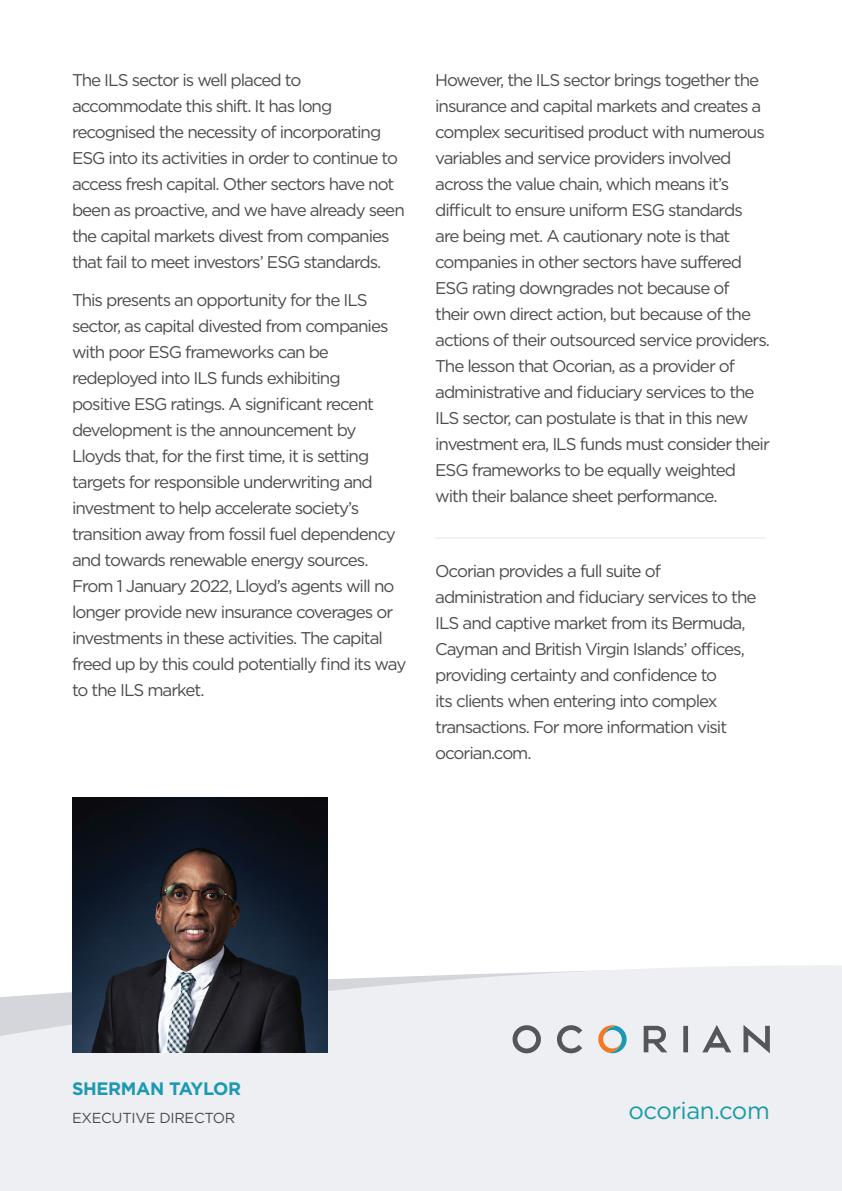
<style>
.page{position:relative;width:842px;height:1191px;background:#fff}
.page>*{position:absolute;margin:0;border:0;box-sizing:border-box;transform-origin:0 0}
.t1{font:24px "Gotham HTF";letter-spacing:-.02em;color:#199ba7}
.t2{font:700 18px "Gotham HTF";letter-spacing:-.02em;color:#1c99b2}
.t3{font:17px/26px "Gotham HTF";letter-spacing:-.06em;color:#4b4c4d}
.t4{font:14.4px "Gotham HTF";letter-spacing:-.02em;color:#4b4c4d}
</style>
<div class="page">
<div style="left:1px;top:965px;width:841px;height:226px;background:#edeff3"></div>
<img style="left:72px;top:797px;width:255px;height:255px">
<svg style="left:512px;top:1024px;width:258px;height:29px;background:#c4c6c9"></svg>
<hr style="left:435px;top:537px;width:331px;height:2px;background:#edeff3">
<p class="t3" style="left:72px;top:67px;width:334px">The ILS sector is well placed to accommodate this shift. It has long recognised the necessity of incorporating ESG into its activities in order to continue to access fresh capital. Other sectors have not been as proactive, and we have already seen the capital markets divest from companies that fail to meet investors’ ESG standards.</p>
<p class="t3" style="left:72px;top:286px;width:336px">This presents an opportunity for the ILS sector, as capital divested from companies with poor ESG frameworks can be redeployed into ILS funds exhibiting<br>positive ESG ratings. A significant recent development is the announcement by Lloyds that, for the first time, it is setting targets for responsible underwriting and investment to help accelerate society’s transition away from fossil fuel dependency and towards renewable energy sources.<br>From 1 January 2022, Lloyd’s agents will no longer provide new insurance coverages or investments in these activities. The capital freed up by this could potentially find its way to the ILS market.</p>
<p class="t3" style="left:435px;top:67px;width:336px">However, the ILS sector brings together the insurance and capital markets and creates a complex securitised product with numerous variables and service providers involved across the value chain, which means it’s difficult to ensure uniform ESG standards are being met. A cautionary note is that companies in other sectors have suffered ESG rating downgrades not because of<br>their own direct action, but because of the actions of their outsourced service providers.<br>The lesson that Ocorian, as a provider of administrative and fiduciary services to the ILS sector, can postulate is that in this new investment era, ILS funds must consider their ESG frameworks to be equally weighted with their balance sheet performance.</p>
<p class="t3" style="left:435px;top:557px;width:323px">Ocorian provides a full suite of administration and fiduciary services to the ILS and captive market from its Bermuda, Cayman and British Virgin Islands’ offices, providing certainty and confidence to<br>its clients when entering into complex transactions. For more information visit ocorian.com.</p>
<p class="t2" style="left:72px;top:1078px;width:170px">SHERMAN TAYLOR</p>
<p class="t4" style="left:72px;top:1109px;width:165px">EXECUTIVE DIRECTOR</p>
<h1 class="t1" style="left:628px;top:1097px;width:143px">ocorian.com</h1>
</div>
